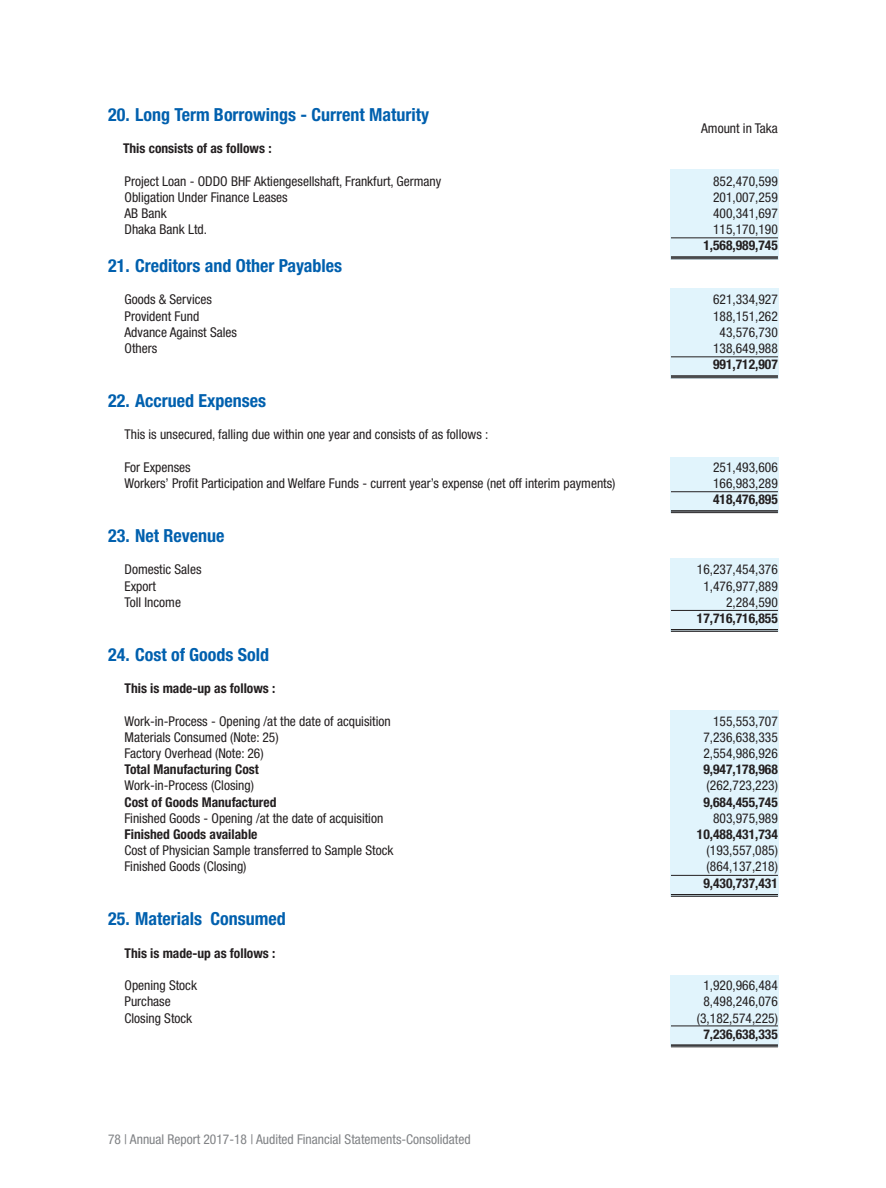
<style>
.page{position:relative;width:886px;height:1188px;background:#fff}
.page>*{position:absolute;margin:0;border:0;box-sizing:border-box;transform-origin:0 0}
.t1{font:700 condensed 18px "Helvetica Neue LT Std";color:#0160ae}
.t2{font:condensed 13.5px "Helvetica Neue LT Std";color:#231f20}
.t3{font:700 condensed 13.5px "Helvetica Neue LT Std";color:#231f20}
.t4{font:condensed 13.5px "Helvetica Neue LT Std";color:#808285}
</style>
<div class="page">
<div style="left:670px;top:169px;width:109px;height:90px;background:#e1f4fc"></div>
<div style="left:670px;top:288px;width:109px;height:90px;background:#e1f4fc"></div>
<div style="left:670px;top:457px;width:109px;height:56px;background:#e1f4fc"></div>
<div style="left:670px;top:558px;width:109px;height:74px;background:#e1f4fc"></div>
<div style="left:670px;top:711px;width:109px;height:186px;background:#e1f4fc"></div>
<div style="left:670px;top:976px;width:109px;height:71px;background:#e1f4fc"></div>
<hr style="left:671px;top:238px;width:107px;height:1px;background:#231f20">
<hr style="left:671px;top:257px;width:107px;height:1px;background:#231f20">
<hr style="left:671px;top:258px;width:107px;height:1px;background:#231f20">
<hr style="left:671px;top:357px;width:107px;height:1px;background:#231f20">
<hr style="left:671px;top:376px;width:107px;height:1px;background:#231f20">
<hr style="left:671px;top:377px;width:107px;height:1px;background:#231f20">
<hr style="left:671px;top:491px;width:107px;height:1px;background:#231f20">
<hr style="left:671px;top:511px;width:107px;height:1px;background:#231f20">
<hr style="left:671px;top:512px;width:107px;height:1px;background:#231f20">
<hr style="left:671px;top:610px;width:107px;height:1px;background:#231f20">
<hr style="left:671px;top:629px;width:107px;height:1px;background:#231f20">
<hr style="left:671px;top:631px;width:107px;height:1px;background:#231f20">
<hr style="left:671px;top:875px;width:107px;height:1px;background:#231f20">
<hr style="left:671px;top:894px;width:107px;height:1px;background:#231f20">
<hr style="left:671px;top:896px;width:107px;height:1px;background:#231f20">
<hr style="left:671px;top:1026px;width:107px;height:1px;background:#231f20">
<hr style="left:671px;top:1045px;width:107px;height:1px;background:#231f20">
<hr style="left:671px;top:1046px;width:107px;height:1px;background:#231f20">
<h1 class="t1" style="left:108px;top:104px;width:323px">20. Long Term Borrowings - Current Maturity</h1>
<p class="t3" style="left:123px;top:140px;width:150px">This consists of as follows :</p>
<p class="t2" style="left:124px;top:173px;width:318px">Project Loan - ODDO BHF Aktiengesellshaft, Frankfurt, Germany</p>
<p class="t2" style="left:713px;top:173px;width:66px">852,470,599</p>
<p class="t2" style="left:124px;top:189px;width:165px">Obligation Under Finance Leases</p>
<p class="t2" style="left:713px;top:189px;width:66px">201,007,259</p>
<p class="t2" style="left:124px;top:205px;width:44px">AB Bank</p>
<p class="t2" style="left:713px;top:205px;width:66px">400,341,697</p>
<p class="t2" style="left:124px;top:222px;width:84px">Dhaka Bank Ltd.</p>
<p class="t2" style="left:713px;top:222px;width:66px">115,170,190</p>
<p class="t3" style="left:703px;top:237px;width:76px">1,568,989,745</p>
<h1 class="t1" style="left:108px;top:255px;width:236px">21. Creditors and Other Payables</h1>
<p class="t2" style="left:124px;top:292px;width:89px">Goods &amp; Services</p>
<p class="t2" style="left:713px;top:292px;width:66px">621,334,927</p>
<p class="t2" style="left:124px;top:308px;width:76px">Provident Fund</p>
<p class="t2" style="left:713px;top:308px;width:66px">188,151,262</p>
<p class="t2" style="left:124px;top:324px;width:114px">Advance Against Sales</p>
<p class="t2" style="left:719px;top:324px;width:60px">43,576,730</p>
<p class="t2" style="left:124px;top:340px;width:34px">Others</p>
<p class="t2" style="left:713px;top:340px;width:66px">138,649,988</p>
<p class="t3" style="left:713px;top:356px;width:66px">991,712,907</p>
<h1 class="t1" style="left:108px;top:390px;width:159px">22. Accrued Expenses</h1>
<p class="t2" style="left:124px;top:427px;width:365px">This is unsecured, falling due within one year and consists of as follows :</p>
<p class="t2" style="left:124px;top:459px;width:68px">For Expenses</p>
<p class="t2" style="left:713px;top:459px;width:66px">251,493,606</p>
<p class="t2" style="left:124px;top:475px;width:492px">Workers’ Profit Participation and Welfare Funds - current year’s expense (net off interim payments)</p>
<p class="t2" style="left:713px;top:475px;width:66px">166,983,289</p>
<p class="t3" style="left:713px;top:491px;width:66px">418,476,895</p>
<h1 class="t1" style="left:108px;top:525px;width:118px">23. Net Revenue</h1>
<p class="t2" style="left:124px;top:562px;width:78px">Domestic Sales</p>
<p class="t2" style="left:697px;top:562px;width:82px">16,237,454,376</p>
<p class="t2" style="left:124px;top:578px;width:33px">Export</p>
<p class="t2" style="left:703px;top:578px;width:76px">1,476,977,889</p>
<p class="t2" style="left:124px;top:594px;width:58px">Toll Income</p>
<p class="t2" style="left:726px;top:594px;width:53px">2,284,590</p>
<p class="t3" style="left:697px;top:610px;width:82px">17,716,716,855</p>
<h1 class="t1" style="left:108px;top:644px;width:163px">24. Cost of Goods Sold</h1>
<p class="t3" style="left:124px;top:680px;width:152px">This is made-up as follows :</p>
<p class="t2" style="left:124px;top:713px;width:268px">Work-in-Process - Opening /at the date of acquisition</p>
<p class="t2" style="left:713px;top:713px;width:66px">155,553,707</p>
<p class="t2" style="left:124px;top:729px;width:156px">Materials Consumed (Note: 25)</p>
<p class="t2" style="left:703px;top:729px;width:76px">7,236,638,335</p>
<p class="t2" style="left:124px;top:745px;width:141px">Factory Overhead (Note: 26)</p>
<p class="t2" style="left:703px;top:745px;width:76px">2,554,986,926</p>
<p class="t3" style="left:124px;top:761px;width:136px">Total Manufacturing Cost</p>
<p class="t3" style="left:703px;top:761px;width:76px">9,947,178,968</p>
<p class="t2" style="left:124px;top:778px;width:131px">Work-in-Process (Closing)</p>
<p class="t2" style="left:706px;top:778px;width:73px">(262,723,223)</p>
<p class="t3" style="left:124px;top:794px;width:153px">Cost of Goods Manufactured</p>
<p class="t3" style="left:703px;top:794px;width:76px">9,684,455,745</p>
<p class="t2" style="left:124px;top:810px;width:260px">Finished Goods - Opening /at the date of acquisition</p>
<p class="t2" style="left:713px;top:810px;width:66px">803,975,989</p>
<p class="t3" style="left:124px;top:826px;width:134px">Finished Goods available</p>
<p class="t3" style="left:697px;top:826px;width:82px">10,488,431,734</p>
<p class="t2" style="left:124px;top:843px;width:270px">Cost of Physician Sample transferred to Sample Stock</p>
<p class="t2" style="left:706px;top:843px;width:73px">(193,557,085)</p>
<p class="t2" style="left:124px;top:859px;width:123px">Finished Goods (Closing)</p>
<p class="t2" style="left:706px;top:859px;width:73px">(864,137,218)</p>
<p class="t3" style="left:703px;top:875px;width:76px">9,430,737,431</p>
<h1 class="t1" style="left:108px;top:908px;width:179px">25. Materials Consumed</h1>
<p class="t3" style="left:124px;top:945px;width:152px">This is made-up as follows :</p>
<p class="t2" style="left:124px;top:978px;width:74px">Opening Stock</p>
<p class="t2" style="left:703px;top:978px;width:76px">1,920,966,484</p>
<p class="t2" style="left:124px;top:994px;width:48px">Purchase</p>
<p class="t2" style="left:703px;top:994px;width:76px">8,498,246,076</p>
<p class="t2" style="left:124px;top:1010px;width:69px">Closing Stock</p>
<p class="t2" style="left:697px;top:1010px;width:83px">(3,182,574,225)</p>
<p class="t3" style="left:703px;top:1026px;width:76px">7,236,638,335</p>
<p class="t2" style="left:701px;top:120px;width:78px">Amount in Taka</p>
<p class="t4" style="left:108px;top:1131px;width:364px">78 | Annual Report 2017-18 | Audited Financial Statements-Consolidated</p>
</div>
